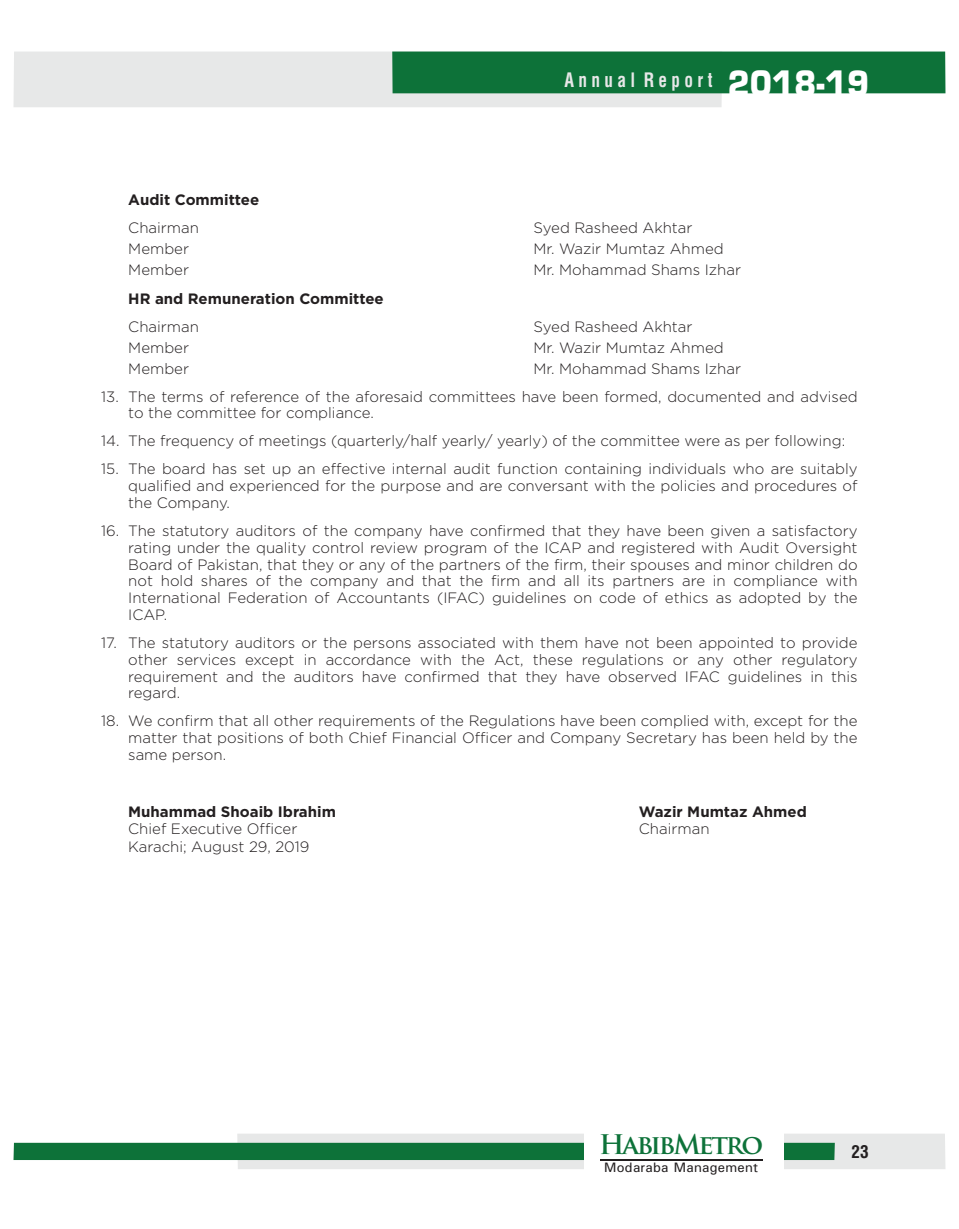
<style>
.page{position:relative;width:959px;height:1229px;background:#fff}
.page>*{position:absolute;margin:0;border:0;box-sizing:border-box;transform-origin:0 0}
.t1{font:700 26.25px "Trajan Pro";letter-spacing:-.085em;color:#0d7239}
.t2{font:19.35px "Switzerland Condensed";letter-spacing:.25em;color:#e7e8e8;scale:.89 1}
.t3{font:17.25px "Switzerland Condensed";color:#231f20}
.t4{font:300 15px/16.8px "Gotham";color:#231f20;text-align:justify}
.t5{font:700 15px "Gotham";color:#231f20}
.t6{font:13.65px "Univers";letter-spacing:.015em;color:#231f20}
.s1{font-family:"Eurostile Black DTC";font-size:38.4px;color:#fff}
</style>
<div class="page">
<div style="left:14px;top:52px;width:708px;height:55px;background:#e7e8e8"></div>
<div style="left:392px;top:52px;width:553px;height:41px;background:#0d7239"></div>
<svg style="left:14px;top:1134px;width:931px;height:35px;background:#8fbaa2"></svg>
<div style="left:584px;top:1132px;width:200px;height:50px;background:#fff"></div>
<hr style="left:600px;top:1158px;width:162px;height:2px;background:#231f20">
<p class="t2" style="left:564px;top:68px;width:344px">Annual Report <span class="s1">2018-19</span></p>
<p class="t5" style="left:128px;top:194px;width:132px">Audit Committee</p>
<p class="t4" style="left:128px;top:220px;width:72px">Chairman</p>
<p class="t4" style="left:533px;top:220px;width:160px">Syed Rasheed Akhtar</p>
<p class="t4" style="left:128px;top:240px;width:62px">Member</p>
<p class="t4" style="left:533px;top:240px;width:192px">Mr. Wazir Mumtaz Ahmed</p>
<p class="t4" style="left:128px;top:261px;width:62px">Member</p>
<p class="t4" style="left:533px;top:261px;width:209px">Mr. Mohammad Shams Izhar</p>
<p class="t5" style="left:128px;top:293px;width:257px">HR and Remuneration Committee</p>
<p class="t4" style="left:128px;top:318px;width:72px">Chairman</p>
<p class="t4" style="left:533px;top:318px;width:160px">Syed Rasheed Akhtar</p>
<p class="t4" style="left:128px;top:339px;width:62px">Member</p>
<p class="t4" style="left:533px;top:339px;width:192px">Mr. Wazir Mumtaz Ahmed</p>
<p class="t4" style="left:128px;top:360px;width:62px">Member</p>
<p class="t4" style="left:533px;top:360px;width:209px">Mr. Mohammad Shams Izhar</p>
<p class="t4" style="left:128px;top:388px;width:730px;text-indent:-27px">13. The terms of reference of the aforesaid committees have been formed, documented and advised to the committee for compliance.</p>
<p class="t4" style="left:101px;top:433px;width:745px">14. The frequency of meetings (quarterly/half yearly/ yearly) of the committee were as per following:</p>
<p class="t4" style="left:128px;top:461px;width:731px;text-indent:-27px">15. The board has set up an effective internal audit function containing individuals who are suitably qualified and experienced for the purpose and are conversant with the policies and procedures of the Company.</p>
<p class="t4" style="left:128px;top:522px;width:731px;text-indent:-27px">16. The statutory auditors of the company have confirmed that they have been given a satisfactory rating under the quality control review program of the ICAP and registered with Audit Oversight Board of Pakistan, that they or any of the partners of the firm, their spouses and minor children do not hold shares of the company and that the firm and all its partners are in compliance with International Federation of Accountants (IFAC) guidelines on code of ethics as adopted by the ICAP.</p>
<p class="t4" style="left:128px;top:634px;width:731px;text-indent:-27px">17. The statutory auditors or the persons associated with them have not been appointed to provide other services except in accordance with the Act, these regulations or any other regulatory requirement and the auditors have confirmed that they have observed IFAC guidelines in this regard.</p>
<p class="t4" style="left:128px;top:712px;width:731px;text-indent:-27px">18. We confirm that all other requirements of the Regulations have been complied with, except for the matter that positions of both Chief Financial Officer and Company Secretary has been held by the same person.</p>
<p class="t5" style="left:128px;top:806px;width:209px">Muhammad Shoaib Ibrahim</p>
<p class="t5" style="left:639px;top:806px;width:169px">Wazir Mumtaz Ahmed</p>
<p class="t4" style="left:128px;top:820px;width:171px">Chief Executive Officer</p>
<p class="t4" style="left:639px;top:820px;width:72px">Chairman</p>
<p class="t4" style="left:128px;top:838px;width:183px">Karachi; August 29, 2019</p>
<h1 class="t1" style="left:599px;top:1134px;width:166px">HabibMetro</h1>
<p class="t6" style="left:604px;top:1162px;width:155px">Modaraba Management</p>
<p class="t3" style="left:851px;top:1141px;width:19px">23</p>
</div>
